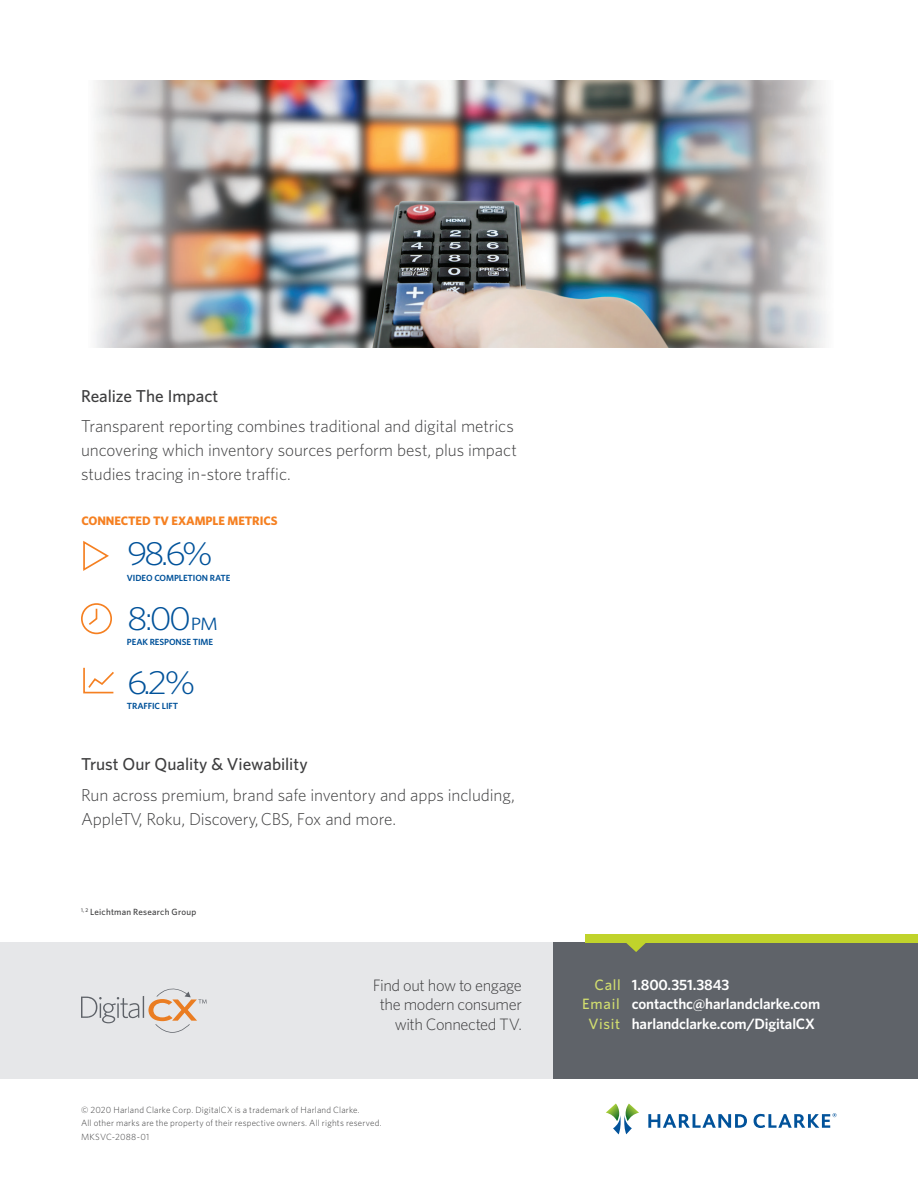
<style>
.page{position:relative;width:918px;height:1188px;background:#fff}
.page>*{position:absolute;margin:0;border:0;box-sizing:border-box;transform-origin:0 0}
.t1{font:300 33.45px "Whitney";color:#01529a;scale:1.1 1}
.Body_copy{font:300 17.25px/24px "Whitney";letter-spacing:-.005em;color:#3e3e3f}
.Subhead_gray{font:500 17.25px "Whitney";color:#3e3e3f}
.CTA{font:300 16.5px/19.5px "Whitney";letter-spacing:-.025em;color:#3e3e3f;text-align:right}
.t2{font:600 15px "Whitney";letter-spacing:-.01em;color:#fff}
.t3{font:700 12.3px "Whitney";letter-spacing:-.005em;color:#f58021}
.Copyright_text{font:300 9px/13.5px "Whitney";letter-spacing:.02em;color:#3e3e3f}
.Copyright_text-2{font:500 9px "Whitney";letter-spacing:.025em;color:#3e3e3f}
.t4{font:600 8.85px "Whitney";letter-spacing:-.01em;color:#01529a}
.s1{font-weight:400;font-size:17.85px}
.s2{font-weight:500;color:#d2de6f}
</style>
<div class="page">
<div style="left:552px;top:942px;width:366px;height:136px;background:#5f6369"></div>
<div style="left:0;top:942px;width:552px;height:136px;background:#e6e7e9"></div>
<div style="left:585px;top:934px;width:333px;height:8px;background:#c0d32b"></div>
<svg style="left:623px;top:942px;width:26px;height:10px"></svg>
<svg style="left:648px;top:1114px;width:99px;height:14px"></svg>
<svg style="left:606px;top:1104px;width:33px;height:30px"></svg>
<svg style="left:754px;top:1113px;width:83px;height:15px"></svg>
<img style="left:95px;top:81px;width:731px;height:267px">
<svg style="left:81px;top:988px;width:126px;height:45px"></svg>
<svg style="left:81px;top:541px;width:33px;height:153px"></svg>
<p class="Subhead_gray" style="left:81px;top:384px;width:139px">Realize The Impact</p>
<p class="Body_copy" style="left:81px;top:414px;width:438px">Transparent reporting combines traditional and digital metrics uncovering which inventory sources perform best, plus impact studies tracing in-store traffic.</p>
<p class="t3" style="left:81px;top:513px;width:198px">CONNECTED TV EXAMPLE METRICS</p>
<p class="t1" style="left:127px;top:531px;width:80px">98.6%</p>
<p class="t4" style="left:127px;top:572px;width:105px">VIDEO COMPLETION RATE</p>
<p class="t1" style="left:127px;top:596px;width:84px">8:00<span class="s1">PM</span></p>
<p class="t4" style="left:127px;top:636px;width:88px">PEAK RESPONSE TIME</p>
<p class="t1" style="left:127px;top:660px;width:64px">6.2%</p>
<p class="t4" style="left:127px;top:700px;width:53px">TRAFFIC LIFT</p>
<p class="Subhead_gray" style="left:81px;top:752px;width:228px">Trust Our Quality &amp; Viewability</p>
<p class="Body_copy" style="left:81px;top:782px;width:435px">Run across premium, brand safe inventory and apps including,<br>AppleTV, Roku, Discovery, CBS, Fox and more.</p>
<p class="Copyright_text-2" style="left:81px;top:906px;width:117px"><sup>1,</sup> <sup>2</sup> Leichtman Research Group</p>
<p class="CTA" style="left:373px;top:975px;width:151px">Find out how to engage the modern consumer with Connected TV.</p>
<p class="t2" style="left:594px;top:974px;width:137px"><span class="s2">Call</span> 1.800.351.3843</p>
<p class="t2" style="left:582px;top:994px;width:239px"><span class="s2">Email</span> contacthc@harlandclarke.com</p>
<p class="t2" style="left:589px;top:1013px;width:228px"><span class="s2">Visit</span> harlandclarke.com/DigitalCX</p>
<p class="Copyright_text" style="left:81px;top:1103px;width:302px">© 2020 Harland Clarke Corp. DigitalCX is a trademark of Harland Clarke.<br>All other marks are the property of their respective owners. All rights reserved.</p>
<p class="Copyright_text" style="left:81px;top:1130px;width:70px">MKSVC-2088-01</p>
</div>
